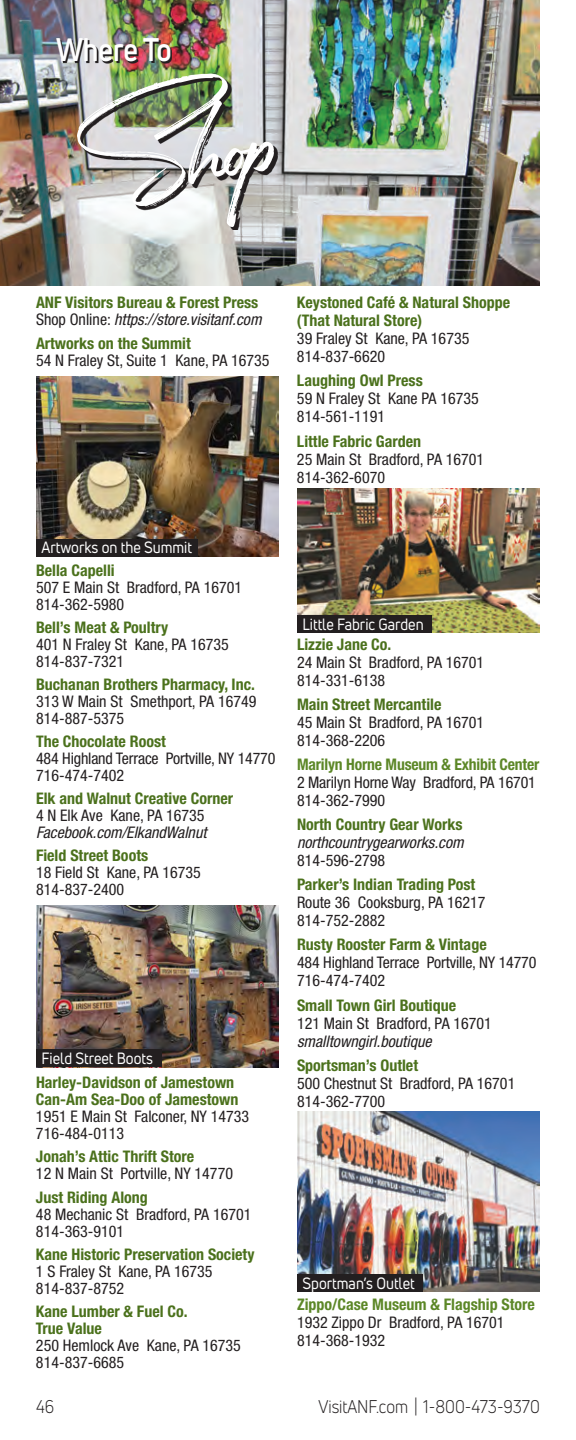
<style>
.page{position:relative;width:576px;height:1440px;background:#fff}
.page>*{position:absolute;margin:0;border:0;box-sizing:border-box;transform-origin:0 0}
.t1{font:700 32px "Uni Neue";color:#fff;scale:.87 1}
.t2{font:18px "Uni Neue";color:#231f20;scale:.9 1}
.Directory_Business2{font:condensed 16px/18px "Helvetica Neue LT Std";color:#231f20}
.Directory_Business2-2{font:700 condensed 16px/17px "Helvetica Neue LT Std";color:#4b711c}
.t3{font:italic condensed 16px/17px "Helvetica Neue LT Std";color:#231f20}
.t4{font:16px "Uni Neue";color:#fff;scale:.9 1}
.t5{font:700 condensed 16px "Helvetica Neue LT Std";letter-spacing:-.01em;color:#5c8727}
.s1{font-style:normal}
.s2{font-style:italic}
</style>
<div class="page">
<img style="left:0;top:0;width:540px;height:285px">
<img style="left:36px;top:377px;width:243px;height:180px">
<img style="left:36px;top:905px;width:243px;height:162px">
<img style="left:297px;top:489px;width:243px;height:144px">
<img style="left:297px;top:1112px;width:243px;height:180px">
<svg style="left:80px;top:77px;width:197px;height:153px"></svg>
<img style="left:77px;top:74px;width:197px;height:153px">
<img style="left:58px;top:40px;width:114px;height:23px">
<div style="left:36px;top:539px;width:162px;height:18px;background:#231f20"></div>
<div style="left:297px;top:615px;width:135px;height:18px;background:#231f20"></div>
<div style="left:36px;top:1049px;width:126px;height:18px;background:#231f20"></div>
<div style="left:297px;top:1274px;width:126px;height:18px;background:#231f20"></div>
<p class="t1" style="left:56px;top:30px;width:135px">Where To</p>
<p class="Directory_Business2-2" style="left:36px;top:294px;width:224px">ANF Visitors Bureau &amp; Forest Press</p>
<p class="t3" style="left:36px;top:312px;width:227px"><span class="s1">Shop Online:</span> https://store.visitanf.com</p>
<p class="Directory_Business2-2" style="left:36px;top:334px;width:156px">Artworks on the Summit</p>
<p class="Directory_Business2" style="left:36px;top:351px;width:235px">54 N Fraley St, Suite 1 Kane, PA 16735</p>
<p class="Directory_Business2-2" style="left:297px;top:293px;width:215px;line-height:18px">Keystoned Café &amp; Natural Shoppe (That Natural Store)</p>
<p class="Directory_Business2" style="left:297px;top:330px;width:174px">39 Fraley St Kane, PA 16735<br>814-837-6620</p>
<p class="Directory_Business2-2" style="left:297px;top:372px;width:127px">Laughing Owl Press</p>
<p class="Directory_Business2" style="left:297px;top:390px;width:183px">59 N Fraley St Kane PA 16735<br>814-561-1191</p>
<p class="Directory_Business2-2" style="left:297px;top:432px;width:126px">Little Fabric Garden</p>
<p class="Directory_Business2" style="left:297px;top:450px;width:189px">25 Main St Bradford, PA 16701<br>814-362-6070</p>
<p class="t4" style="left:42px;top:538px;width:169px">Artworks on the Summit</p>
<p class="Directory_Business2-2" style="left:36px;top:561px;width:80px">Bella Capelli</p>
<p class="Directory_Business2" style="left:36px;top:578px;width:208px;line-height:17px">507 E Main St Bradford, PA 16701<br>814-362-5980</p>
<p class="Directory_Business2-2" style="left:36px;top:618px;width:134px">Bell’s Meat &amp; Poultry</p>
<p class="Directory_Business2" style="left:36px;top:636px;width:194px;line-height:17px">401 N Fraley St Kane, PA 16735<br>814-837-7321</p>
<p class="Directory_Business2-2" style="left:36px;top:675px;width:220px">Buchanan Brothers Pharmacy, Inc.</p>
<p class="Directory_Business2" style="left:36px;top:693px;width:222px;line-height:17px">313 W Main St Smethport, PA 16749<br>814-887-5375</p>
<p class="Directory_Business2-2" style="left:36px;top:733px;width:131px">The Chocolate Roost</p>
<p class="Directory_Business2" style="left:36px;top:750px;width:241px;line-height:17px">484 Highland Terrace Portville, NY 14770<br>716-474-7402</p>
<p class="Directory_Business2-2" style="left:36px;top:790px;width:199px">Elk and Walnut Creative Corner</p>
<p class="t3" style="left:36px;top:807px;width:172px"><span class="s1">4 N Elk Ave Kane, PA 16735<br></span>Facebook.com/ElkandWalnut</p>
<p class="Directory_Business2-2" style="left:36px;top:847px;width:114px">Field Street Boots</p>
<p class="Directory_Business2" style="left:36px;top:864px;width:166px;line-height:17px">18 Field St Kane, PA 16735<br>814-837-2400</p>
<p class="t4" style="left:42px;top:1048px;width:125px">Field Street Boots</p>
<p class="Directory_Business2-2" style="left:36px;top:1074px;width:204px">Harley-Davidson of Jamestown<br>Can-Am Sea-Doo of Jamestown</p>
<p class="Directory_Business2" style="left:36px;top:1108px;width:215px;line-height:17px">1951 E Main St Falconer, NY 14733<br>716-484-0113</p>
<p class="Directory_Business2-2" style="left:36px;top:1148px;width:160px">Jonah’s Attic Thrift Store</p>
<p class="Directory_Business2" style="left:36px;top:1165px;width:199px">12 N Main St Portville, NY 14770</p>
<p class="Directory_Business2-2" style="left:36px;top:1188px;width:113px">Just Riding Along</p>
<p class="Directory_Business2" style="left:36px;top:1205px;width:217px;line-height:17px">48 Mechanic St Bradford, PA 16701<br>814-363-9101</p>
<p class="Directory_Business2-2" style="left:36px;top:1245px;width:220px">Kane Historic Preservation Society</p>
<p class="Directory_Business2" style="left:36px;top:1262px;width:178px;line-height:17px">1 S Fraley St Kane, PA 16735<br>814-837-8752</p>
<p class="Directory_Business2-2" style="left:36px;top:1302px;width:153px">Kane Lumber &amp; Fuel Co.<br>True Value</p>
<p class="Directory_Business2" style="left:36px;top:1337px;width:206px;line-height:17px">250 Hemlock Ave Kane, PA 16735<br>814-837-6685</p>
<p class="t4" style="left:303px;top:614px;width:136px">Little Fabric Garden</p>
<p class="Directory_Business2-2" style="left:297px;top:635px;width:96px">Lizzie Jane Co.</p>
<p class="Directory_Business2" style="left:297px;top:653px;width:189px">24 Main St Bradford, PA 16701<br>814-331-6138</p>
<p class="Directory_Business2-2" style="left:297px;top:696px;width:146px">Main Street Mercantile</p>
<p class="Directory_Business2" style="left:297px;top:713px;width:189px">45 Main St Bradford, PA 16701<br>814-368-2206</p>
<p class="t5" style="left:297px;top:755px;width:244px">Marilyn Horne Museum &amp; Exhibit Center</p>
<p class="Directory_Business2" style="left:297px;top:773px;width:240px">2 Marilyn Horne Way Bradford, PA 16701<br>814-362-7990</p>
<p class="Directory_Business2-2" style="left:297px;top:816px;width:167px">North Country Gear Works</p>
<p class="t3" style="left:297px;top:834px;width:168px;line-height:18px">northcountrygearworks.com<br><span class="s1">814-596-2798</span></p>
<p class="Directory_Business2-2" style="left:297px;top:876px;width:180px">Parker’s Indian Trading Post</p>
<p class="Directory_Business2" style="left:297px;top:894px;width:190px">Route 36 Cooksburg, PA 16217<br>814-752-2882</p>
<p class="Directory_Business2-2" style="left:297px;top:936px;width:191px">Rusty Rooster Farm &amp; Vintage</p>
<p class="Directory_Business2" style="left:297px;top:954px;width:241px">484 Highland Terrace Portville, NY 14770<br>716-474-7402</p>
<p class="Directory_Business2-2" style="left:297px;top:996px;width:161px">Small Town Girl Boutique</p>
<p class="Directory_Business2" style="left:297px;top:1014px;width:196px">121 Main St Bradford, PA 16701 <span class="s2">smalltowngirl.boutique</span></p>
<p class="Directory_Business2-2" style="left:297px;top:1056px;width:123px">Sportsman’s Outlet</p>
<p class="Directory_Business2" style="left:297px;top:1074px;width:220px">500 Chestnut St Bradford, PA 16701<br>814-362-7700</p>
<p class="t4" style="left:303px;top:1273px;width:126px">Sportman’s Outlet</p>
<p class="t5" style="left:297px;top:1294px;width:239px">Zippo/Case Museum &amp; Flagship Store</p>
<p class="Directory_Business2" style="left:297px;top:1313px;width:209px">1932 Zippo Dr Bradford, PA 16701<br>814-368-1932</p>
<p class="t2" style="left:36px;top:1396px;width:22px">46</p>
<p class="t2" style="left:318px;top:1396px;width:248px">VisitANF.com | 1-800-473-9370</p>
</div>
